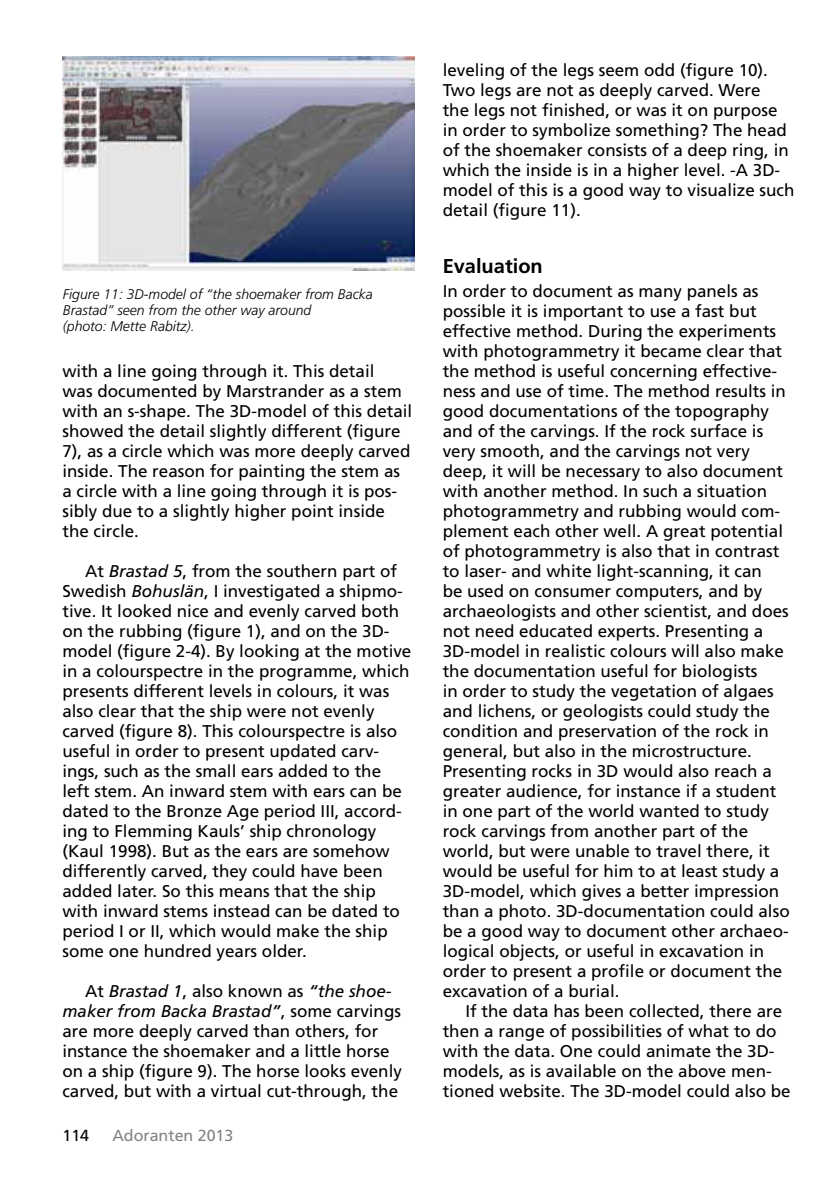
<style>
.page{position:relative;width:840px;height:1191px;background:#fff}
.page>*{position:absolute;margin:0;border:0;box-sizing:border-box;transform-origin:0 0}
.t1{font:700 20px "Frutiger";color:#000}
.t2{font:17px/20px "Frutiger";color:#000}
.t3{font:16px "Frutiger";color:#838382}
.t4{font:16px "Frutiger";color:#000}
.t5{font:italic 300 14px/16px "Frutiger";color:#000}
.s1{font-style:italic}
</style>
<div class="page">
<img style="left:63px;top:57px;width:351px;height:214px">
<p class="t5" style="left:63px;top:286px;width:311px">Figure 11: 3D-model of “the shoemaker from Backa<br>Brastad” seen from the other way around<br>(photo: Mette Rabitz).</p>
<p class="t2" style="left:62px;top:361px;width:351px">with a line going through it. This detail<br>was documented by Marstrander as a stem with an s-shape. The 3D-model of this detail showed the detail slightly different (figure 7), as a circle which was more deeply carved inside. The reason for painting the stem as a circle with a line going through it is pos&shy;sibly due to a slightly higher point inside the circle.</p>
<p class="t2" style="left:62px;top:561px;width:350px;text-indent:23px">At <span class="s1">Brastad 5</span>, from the southern part of Swedish <span class="s1">Bohuslän</span>, I investigated a shipmo&shy;tive. It looked nice and evenly carved both on the rubbing (figure 1), and on the 3D&shy;model (figure 2-4). By looking at the motive in a colourspectre in the programme, which presents different levels in colours, it was also clear that the ship were not evenly carved (figure 8). This colourspectre is also useful in order to present updated carv&shy;ings, such as the small ears added to the left stem. An inward stem with ears can be dated to the Bronze Age period III, accord&shy;ing to Flemming Kauls’ ship chronology (Kaul 1998). But as the ears are somehow differently carved, they could have been added later. So this means that the ship with inward stems instead can be dated to period I or II, which would make the ship some one hundred years older.</p>
<p class="t2" style="left:62px;top:981px;width:341px;text-indent:23px">At <span class="s1">Brastad 1</span>, also known as <span class="s1">“the shoe&shy;maker from Backa Brastad”</span>, some carvings are more deeply carved than others, for instance the shoemaker and a little horse on a ship (figure 9). The horse looks evenly carved, but with a virtual cut-through, the</p>
<p class="t4" style="left:62px;top:1125px;width:28px">114</p>
<p class="t3" style="left:112px;top:1125px;width:122px">Adoranten 2013</p>
<p class="t2" style="left:442px;top:61px;width:353px">leveling of the legs seem odd (figure 10).<br>Two legs are not as deeply carved. Were<br>the legs not finished, or was it on purpose in order to symbolize something? The head of the shoemaker consists of a deep ring, in which the inside is in a higher level. -A 3D&shy;model of this is a good way to visualize such detail (figure 11).</p>
<p class="t1" style="left:442px;top:254px;width:102px">Evaluation</p>
<p class="t2" style="left:442px;top:281px;width:348px">In order to document as many panels as possible it is important to use a fast but effective method. During the experiments with photogrammetry it became clear that the method is useful concerning effective&shy;ness and use of time. The method results in good documentations of the topography and of the carvings. If the rock surface is very smooth, and the carvings not very deep, it will be necessary to also document with another method. In such a situation photogrammetry and rubbing would com&shy;plement each other well. A great potential of photogrammetry is also that in contrast to laser- and white light-scanning, it can<br>be used on consumer computers, and by archaeologists and other scientist, and does not need educated experts. Presenting a 3D-model in realistic colours will also make the documentation useful for biologists<br>in order to study the vegetation of algaes and lichens, or geologists could study the condition and preservation of the rock in general, but also in the microstructure.<br>Presenting rocks in 3D would also reach a greater audience, for instance if a student in one part of the world wanted to study rock carvings from another part of the world, but were unable to travel there, it would be useful for him to at least study a 3D-model, which gives a better impression than a photo. 3D-documentation could also be a good way to document other archaeo&shy;logical objects, or useful in excavation in order to present a profile or document the excavation of a burial.</p>
<p class="t2" style="left:442px;top:1001px;width:349px;text-indent:23px">If the data has been collected, there are then a range of possibilities of what to do with the data. One could animate the 3D&shy;models, as is available on the above men&shy;tioned website. The 3D-model could also be</p>
</div>
